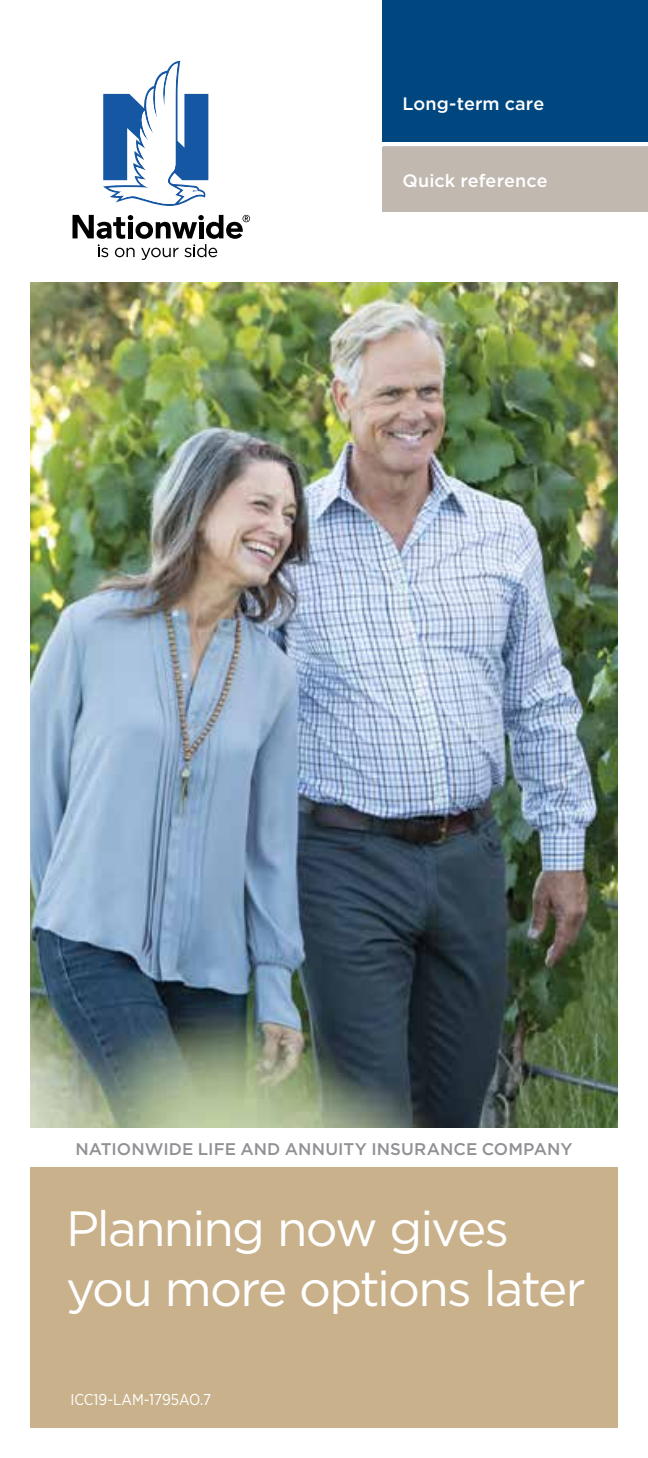
<style>
.page{position:relative;width:648px;height:1458px;background:#fff}
.page>*{position:absolute;margin:0;border:0;box-sizing:border-box;transform-origin:0 0}
.t1{font:49.5px/60.8px "Gotham";letter-spacing:-.04em;color:#fff}
.t2{font:500 18px "Gotham";letter-spacing:.005em;color:#fff}
.t3{font:500 16.88px "Gotham";letter-spacing:.005em;color:#919195}
.t4{font:15.75px "Gotham Narrow";color:#fff}
</style>
<div class="page">
<img style="left:30px;top:283px;width:588px;height:845px">
<div style="left:30px;top:1167px;width:588px;height:261px;background:#c8b18b"></div>
<svg style="left:103px;top:61px;width:105px;height:145px"></svg>
<svg style="left:73px;top:215px;width:177px;height:45px"></svg>
<div style="left:383px;top:0;width:265px;height:141px;background:#00467f"></div>
<div style="left:383px;top:147px;width:265px;height:65px;background:#c1b8af"></div>
<p class="t2" style="left:402px;top:92px;width:143px">Long-term care</p>
<p class="t2" style="left:402px;top:169px;width:147px">Quick reference</p>
<p class="t3" style="left:75px;top:1138px;width:499px">NATIONWIDE LIFE AND ANNUITY INSURANCE COMPANY</p>
<h1 class="t1" style="left:66px;top:1197px;width:522px">Planning now gives you more options later</h1>
<p class="t4" style="left:71px;top:1390px;width:142px">ICC19-LAM-1795AO.7</p>
</div>
